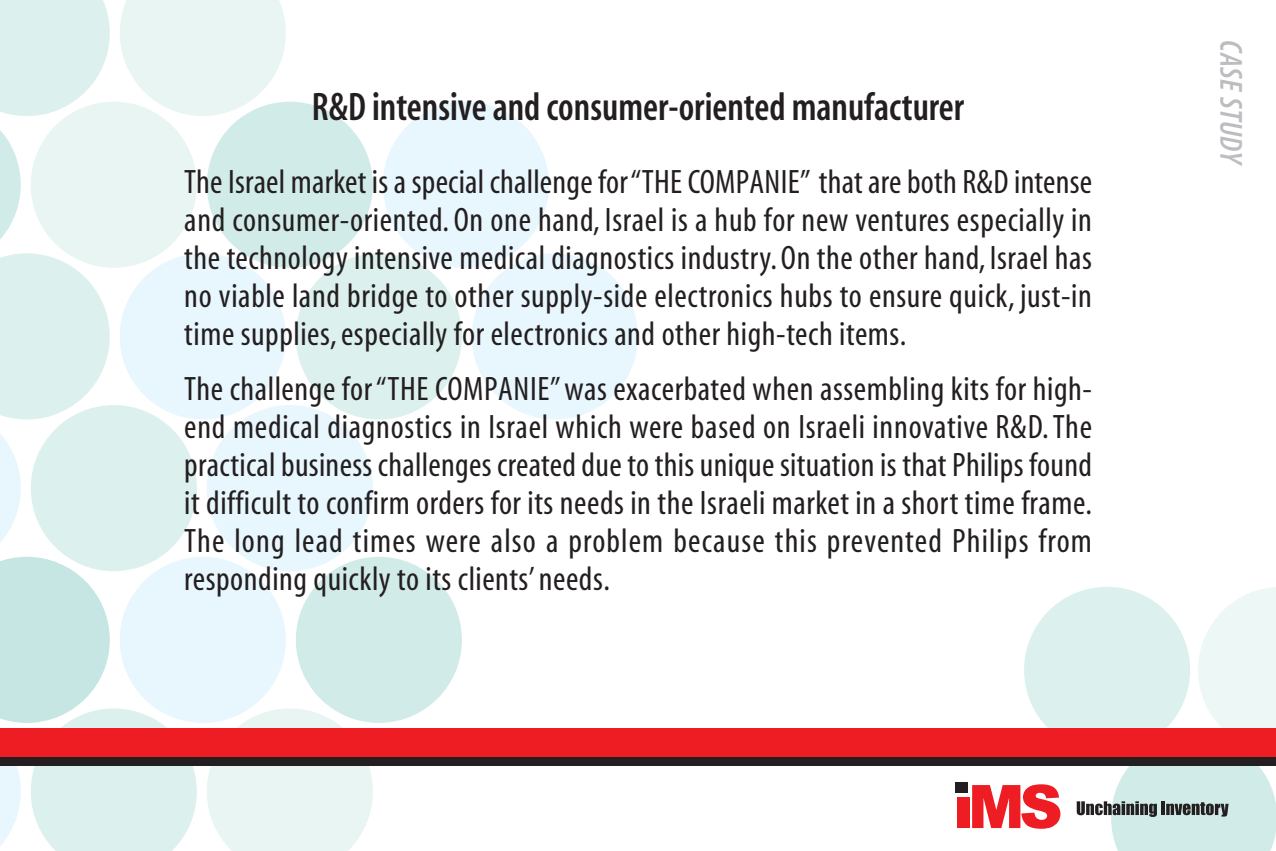
<style>
.page{position:relative;width:1276px;height:851px;background:#fff}
.page>*{position:absolute;margin:0;border:0;box-sizing:border-box;transform-origin:0 0}
.t1{font:600 condensed 40px "Myriad";color:#231f20;scale:.95 1}
.t2{font:condensed 34px/38px "Myriad";letter-spacing:.015em;color:#231f20;text-align:justify}
.t3{font:italic 600 condensed 32px "Myriad";letter-spacing:.015em;color:#bcbdc0}
</style>
<div class="page">
<div style="left:1024px;top:586px;width:166px;height:166px;background:#dcf0ed;border-radius:50%"></div>
<div style="left:383px;top:102px;width:166px;height:166px;background:#e8f6fd;border-radius:50%"></div>
<div style="left:296px;top:253px;width:166px;height:166px;background:#dcf0ed;border-radius:50%"></div>
<div style="left:472px;top:253px;width:166px;height:166px;background:#e8f6fd;border-radius:50%"></div>
<div style="left:296px;top:556px;width:166px;height:166px;background:#d1ebe8;border-radius:50%"></div>
<svg style="left:0;top:0;width:373px;height:850px"></svg>
<div style="left:0;top:754px;width:1276px;height:12px;background:#231f20"></div>
<div style="left:0;top:727px;width:1276px;height:29px;background:#ee1d23"></div>
<svg style="left:1076px;top:586px;width:200px;height:264px"></svg>
<div style="left:957px;top:797px;width:12px;height:30px;background:#ee1d23"></div>
<div style="left:955px;top:781px;width:13px;height:11px;background:#231f20"></div>
<svg style="left:972px;top:784px;width:88px;height:44px"></svg>
<p class="t1" style="left:312px;top:92px;width:688px">R&amp;D intensive and consumer-oriented manufacturer</p>
<p class="t2" style="left:184px;top:165px;width:909px">The Israel market is a special challenge for “THE COMPANIE” that are both R&amp;D intense and consumer-oriented. On one hand, Israel is a hub for new ventures especially in the technology intensive medical diagnostics industry. On the other hand, Israel has no viable land bridge to other supply-side electronics hubs to ensure quick, just-in time supplies, especially for electronics and other high-tech items.</p>
<p class="t2" style="left:184px;top:372px;width:909px">The challenge for “THE COMPANIE” was exacerbated when assembling kits for high&shy;end medical diagnostics in Israel which were based on Israeli innovative R&amp;D. The practical business challenges created due to this unique situation is that Philips found it difficult to confirm orders for its needs in the Israeli market in a short time frame.<br>The long lead times were also a problem because this prevented Philips from responding quickly to its clients’ needs.</p>
<p class="t3" style="left:1242px;top:40px;width:128px;rotate:90deg">CASE STUDY</p>
</div>
